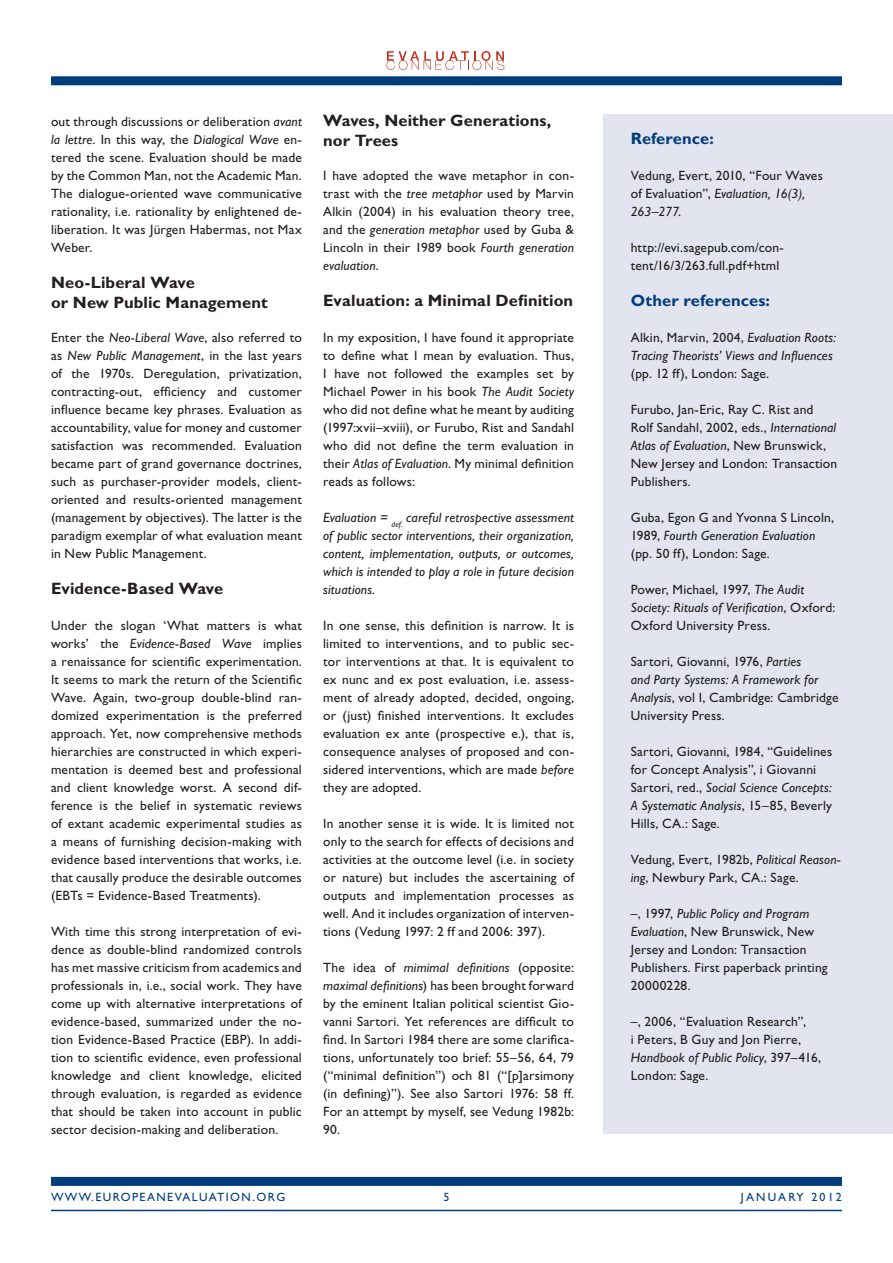
<style>
.page{position:relative;width:893px;height:1263px;background:#fff}
.page>*{position:absolute;margin:0;border:0;box-sizing:border-box;transform-origin:0 0}
.t1{font:700 16.5px/19.8px "Gill Sans CE";letter-spacing:.005em;color:#231f20}
.t2{font:700 16.5px "Gill Sans CE";letter-spacing:.005em;color:#013d7d}
.t3{font:13.5px/18px "Gill Sans CE";letter-spacing:.015em;color:#231f20}
.t4{font:italic 13.5px/18px "Gill Sans CE";letter-spacing:.015em;color:#231f20;text-align:justify}
.t5{font:12px "Gill Sans CE";letter-spacing:.12em;color:#013d7d}
.t6{font:12px "Gill Sans CE";letter-spacing:.18em;color:#013d7d}
.s1{font-style:italic}
.s2{font-style:normal}
</style>
<div class="page">
<div style="left:51px;top:1177px;width:791px;height:9px;background:#013d7d"></div>
<hr style="left:51px;top:1210px;width:791px;height:1px;background:#013d7d">
<div style="left:51px;top:76px;width:791px;height:9px;background:#013d7d"></div>
<svg style="left:386px;top:51px;width:118px;height:19px"></svg>
<div style="left:604px;top:115px;width:289px;height:1019px;background:#e2e4ef"></div>
<p class="t3" style="left:51px;top:113px;width:252px;text-align:justify">out through discussions or deliberation <span class="s1">avant la lettre</span>. In this way, the <span class="s1">Dialogical Wave</span> en&shy;tered the scene. Evaluation should be made by the Common Man, not the Academic Man.<br>The dialogue-oriented wave communicative rationality, i.e. rationality by enlightened de&shy;liberation. It was Jürgen Habermas, not Max Weber.</p>
<p class="t1" style="left:51px;top:273px;width:218px">N eo-Liberal Wave<br>or New Public Management</p>
<p class="t3" style="left:51px;top:329px;width:252px;text-align:justify">Enter the <span class="s1">Neo-Liberal Wave</span>, also referred to as <span class="s1">New Public Management</span>, in the last years of the 1970s. Deregulation, privatization, contracting-out, efficiency and customer influence became key phrases. Evaluation as accountability, value for money and customer satisfaction was recommended. Evaluation became part of grand governance doctrines, such as purchaser-provider models, client&shy;oriented and results-oriented management (management by objectives). The latter is the paradigm exemplar of what evaluation meant in New Public Management.</p>
<p class="t1" style="left:51px;top:579px;width:174px">Evidence-Based Wave</p>
<p class="t3" style="left:51px;top:617px;width:252px;text-align:justify">Under the slogan ‘What matters is what works’ the <span class="s1">Evidence-Based Wave</span> implies a renaissance for scientific experimentation.<br>It seems to mark the return of the Scientific Wave. Again, two-group double-blind ran&shy;domized experimentation is the preferred approach. Yet, now comprehensive methods hierarchies are constructed in which experi&shy;mentation is deemed best and professional and client knowledge worst. A second dif&shy;ference is the belief in systematic reviews of extant academic experimental studies as a means of furnishing decision-making with evidence based interventions that works, i.e. that causally produce the desirable outcomes (EBTs = Evidence-Based Treatments).</p>
<p class="t3" style="left:51px;top:922px;width:252px;text-align:justify">With time this strong interpretation of evi&shy;dence as double-blind randomized controls has met massive criticism from academics and professionals in, i.e., social work. They have come up with alternative interpretations of evidence-based, summarized under the no&shy;tion Evidence-Based Practice (EBP). In addi&shy;tion to scientific evidence, even professional knowledge and client knowledge, elicited through evaluation, is regarded as evidence that should be taken into account in public sector decision-making and deliberation.</p>
<p class="t1" style="left:323px;top:111px;width:230px">Waves, N either Generations, nor Trees</p>
<p class="t3" style="left:323px;top:167px;width:252px;text-align:justify">I have adopted the wave metaphor in con&shy;trast with the <span class="s1">tree metaphor</span> used by Marvin Alkin (2004) in his evaluation theory tree, and the <span class="s1">generation metaphor</span> used by Guba &amp; Lincoln in their 1989 book <span class="s1">Fourth generation evaluation</span>.</p>
<p class="t1" style="left:323px;top:291px;width:252px">Evaluation: a M inimal Definition</p>
<p class="t3" style="left:323px;top:329px;width:252px;text-align:justify">In my exposition, I have found it appropriate to define what I mean by evaluation. Thus, I have not followed the examples set by Michael Power in his book <span class="s1">The Audit Society </span>who did not define what he meant by auditing (1997:xvii–xviii), or Furubo, Rist and Sandahl who did not define the term evaluation in their <span class="s1">Atlas of Evaluation</span>. My minimal definition reads as follows:</p>
<p class="t4" style="left:323px;top:509px;width:252px">Evaluation = <sub>def.</sub> careful retrospective assessment of public sector interventions, their organization, content, implementation, outputs, or outcomes, which is intended to play a role in future decision situations.</p>
<p class="t3" style="left:323px;top:617px;width:252px;text-align:justify">In one sense, this definition is narrow. It is limited to interventions, and to public sec&shy;tor interventions at that. It is equivalent to ex nunc and ex post evaluation, i.e. assess&shy;ment of already adopted, decided, ongoing, or (just) finished interventions. It excludes evaluation ex ante (prospective e.), that is, consequence analyses of proposed and con&shy;sidered interventions, which are made <span class="s1">before </span>they are adopted.</p>
<p class="t3" style="left:323px;top:814px;width:252px;text-align:justify">In another sense it is wide. It is limited not only to the search for effects of decisions and activities at the outcome level (i.e. in society or nature) but includes the ascertaining of outputs and implementation processes as well. And it includes organization of interven&shy;tions (Vedung 1997: 2 ff and 2006: 397).</p>
<p class="t3" style="left:323px;top:958px;width:252px;text-align:justify">The idea of <span class="s1">mimimal definitions</span> (opposite: <span class="s1">maximal definitions</span>) has been brought forward by the eminent Italian political scientist Gio&shy;vanni Sartori. Yet references are difficult to find. In Sartori 1984 there are some clarifica&shy;tions, unfortunately too brief: 55–56, 64, 79 (“minimal definition”) och 81 (“[p]arsimony (in defining)”). See also Sartori 1976: 58 ff.<br>For an attempt by myself, see Vedung 1982b:<br>90.</p>
<p class="t2" style="left:631px;top:128px;width:85px">Reference:</p>
<p class="t3" style="left:631px;top:166px;width:194px">Vedung, Evert, 2010, “Four Waves of Evaluation”, <span class="s1">Evaluation, 16(3),<br>263–277</span>.</p>
<p class="t3" style="left:631px;top:238px;width:155px">http://evi.sagepub.com/con&shy;tent/16/3/263.full.pdf+html</p>
<p class="t2" style="left:631px;top:291px;width:141px">Other references:</p>
<p class="t4" style="left:631px;top:329px;width:207px"><span class="s2">Alkin, Marvin, 2004,</span> Evaluation Roots:<br>Tracing Theorists’ Views and Influences</p>
<p class="t3" style="left:631px;top:365px;width:140px">(pp. 12 ff), London: Sage.</p>
<p class="t3" style="left:631px;top:401px;width:208px">Furubo, Jan-Eric, Ray C. Rist and<br>Rolf Sandahl, 2002, eds., <span class="s1">International<br>Atlas of Evaluation</span>, New Brunswick,<br>New Jersey and London: Transaction<br>Publishers.</p>
<p class="t3" style="left:631px;top:509px;width:205px">Guba, Egon G and Yvonna S Lincoln,<br>1989, <span class="s1">Fourth Generation Evaluation </span>(pp. 50 ff), London: Sage.</p>
<p class="t3" style="left:631px;top:580px;width:206px">Power, Michael, 1997, <span class="s1">The Audit<br>Society: Rituals of Verification</span>, Oxford:<br>Oxford University Press.</p>
<p class="t3" style="left:631px;top:652px;width:209px">Sartori, Giovanni, 1976, <span class="s1">Parties<br>and Party Systems: A Framework for<br>Analysis</span>, vol I, Cambridge: Cambridge<br>University Press.</p>
<p class="t3" style="left:631px;top:742px;width:203px">Sartori, Giovanni, 1984, “Guidelines for Concept Analysis”, i Giovanni Sartori, red., <span class="s1">Social Science Concepts:<br>A Systematic Analysis</span>, 15–85, Beverly Hills, CA.: Sage.</p>
<p class="t3" style="left:631px;top:850px;width:211px">Vedung, Evert, 1982b, <span class="s1">Political Reason&shy;ing</span>, Newbury Park, CA.: Sage.</p>
<p class="t3" style="left:631px;top:904px;width:198px">–, 1997, <span class="s1">Public Policy and Program<br>Evaluation</span>, New Brunswick, New<br>Jersey and London: Transaction<br>Publishers. First paperback printing<br>20000228.</p>
<p class="t3" style="left:631px;top:1012px;width:192px">–, 2006, “Evaluation Research”,<br>i Peters, B Guy and Jon Pierre,<br><span class="s1">Handbook of Public Policy</span>, 397–416,<br>London: Sage.</p>
<p class="t5" style="left:51px;top:1190px;width:236px">WWW.EUROPEANEVALUATION.ORG</p>
<p class="t5" style="left:443px;top:1190px;width:7px">5</p>
<p class="t6" style="left:741px;top:1190px;width:102px">JANUARY 2012</p>
</div>
